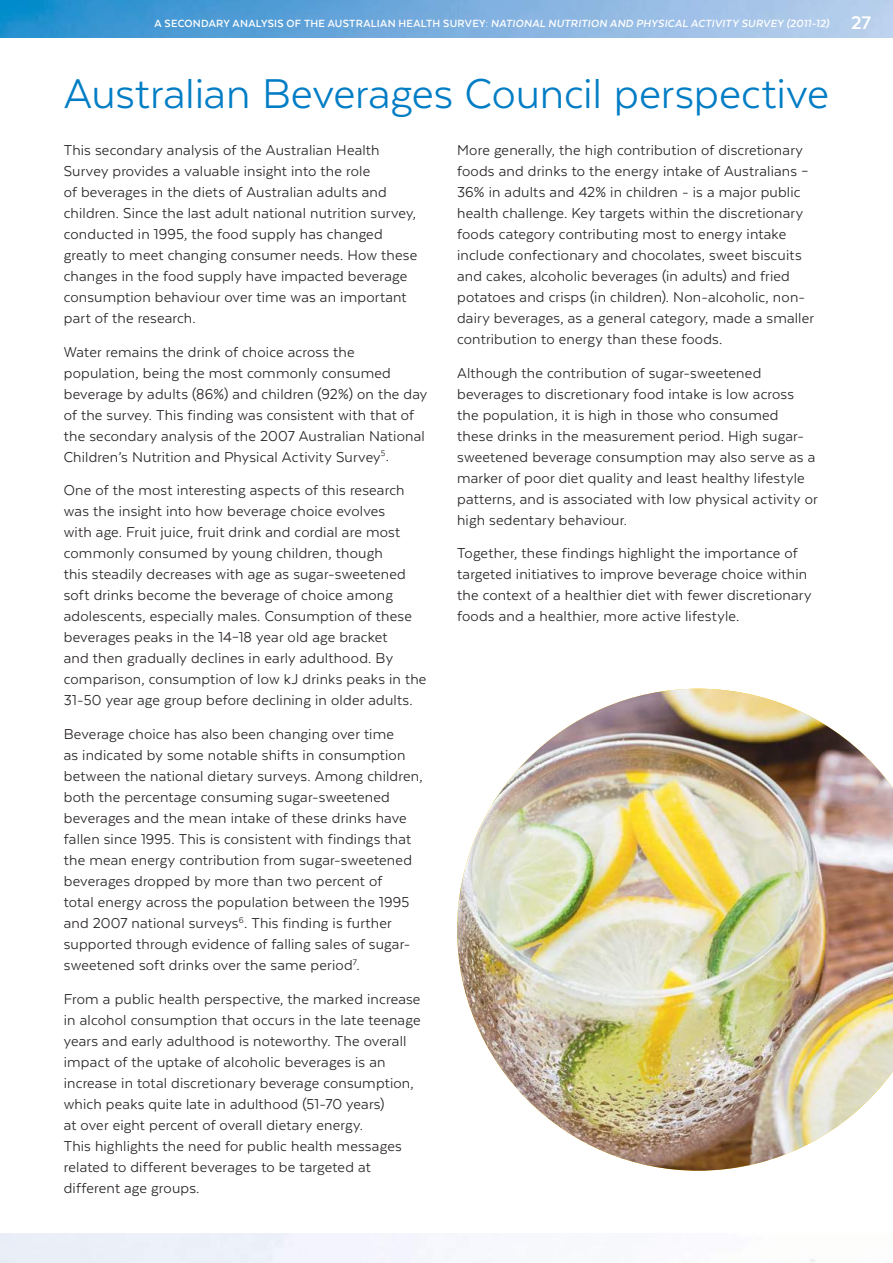
<style>
.page{position:relative;width:893px;height:1263px;background:#fff}
.page>*{position:absolute;margin:0;border:0;box-sizing:border-box;transform-origin:0 0}
.t1{font:48px "Texta";letter-spacing:-.005em;color:#007dc5}
.t2{font:16.5px/21px "Texta";letter-spacing:.01em;color:#231f20}
.t3{font:italic 700 12px "Texta";letter-spacing:.02em;color:#fff}
.s1{font-style:normal}
.s2{font-style:normal;font-size:21px}
</style>
<div class="page">
<img style="left:0;top:0;width:893px;height:1263px">
<div style="left:0;top:38px;width:893px;height:1195px;background:#fff"></div>
<img style="left:457px;top:689px;width:436px;height:482px">
<p class="t3" style="left:155px;top:18px;width:718px"><span class="s1">A SECONDARY ANALYSIS OF THE AUSTRALIAN HEALTH SURVEY:</span> NATIONAL NUTRITION AND PHYSICAL ACTIVITY SURVEY (2011-12) <span class="s2">27</span></p>
<h1 class="t1" style="left:64px;top:69px;width:767px">Australian Beverages Council perspective</h1>
<p class="t2" style="left:457px;top:139px;width:358px">More generally, the high contribution of discretionary foods and drinks to the energy intake of Australians – 36% in adults and 42% in children - is a major public health challenge. Key targets within the discretionary foods category contributing most to energy intake include confectionary and chocolates, sweet biscuits and cakes, alcoholic beverages (in adults) and fried potatoes and crisps (in children). Non-alcoholic, non&shy;dairy beverages, as a general category, made a smaller contribution to energy than these foods.</p>
<p class="t2" style="left:457px;top:362px;width:362px">Although the contribution of sugar-sweetened beverages to discretionary food intake is low across the population, it is high in those who consumed these drinks in the measurement period. High sugar&shy;sweetened beverage consumption may also serve as a marker of poor diet quality and least healthy lifestyle patterns, and is associated with low physical activity or high sedentary behaviour.</p>
<p class="t2" style="left:457px;top:543px;width:356px">Together, these findings highlight the importance of targeted initiatives to improve beverage choice within the context of a healthier diet with fewer discretionary foods and a healthier, more active lifestyle.</p>
<p class="t2" style="left:64px;top:139px;width:355px">This secondary analysis of the Australian Health Survey provides a valuable insight into the role<br>of beverages in the diets of Australian adults and children. Since the last adult national nutrition survey, conducted in 1995, the food supply has changed greatly to meet changing consumer needs. How these changes in the food supply have impacted beverage consumption behaviour over time was an important part of the research.</p>
<p class="t2" style="left:64px;top:341px;width:365px">Water remains the drink of choice across the population, being the most commonly consumed beverage by adults (86%) and children (92%) on the day of the survey. This finding was consistent with that of the secondary analysis of the 2007 Australian National Children’s Nutrition and Physical Activity Survey<sup>5</sup>.</p>
<p class="t2" style="left:64px;top:480px;width:364px">One of the most interesting aspects of this research was the insight into how beverage choice evolves<br>with age. Fruit juice, fruit drink and cordial are most commonly consumed by young children, though<br>this steadily decreases with age as sugar-sweetened soft drinks become the beverage of choice among adolescents, especially males. Consumption of these beverages peaks in the 14–18 year old age bracket<br>and then gradually declines in early adulthood. By comparison, consumption of low kJ drinks peaks in the 31-50 year age group before declining in older adults.</p>
<p class="t2" style="left:64px;top:723px;width:360px">Beverage choice has also been changing over time<br>as indicated by some notable shifts in consumption between the national dietary surveys. Among children, both the percentage consuming sugar-sweetened beverages and the mean intake of these drinks have fallen since 1995. This is consistent with findings that the mean energy contribution from sugar-sweetened beverages dropped by more than two percent of<br>total energy across the population between the 1995 and 2007 national surveys<sup>6</sup>. This finding is further supported through evidence of falling sales of sugar&shy;sweetened soft drinks over the same period<sup>7</sup>.</p>
<p class="t2" style="left:64px;top:988px;width:358px">From a public health perspective, the marked increase in alcohol consumption that occurs in the late teenage years and early adulthood is noteworthy. The overall impact of the uptake of alcoholic beverages is an increase in total discretionary beverage consumption, which peaks quite late in adulthood (51-70 years)<br>at over eight percent of overall dietary energy.<br>This highlights the need for public health messages related to different beverages to be targeted at different age groups.</p>
</div>
